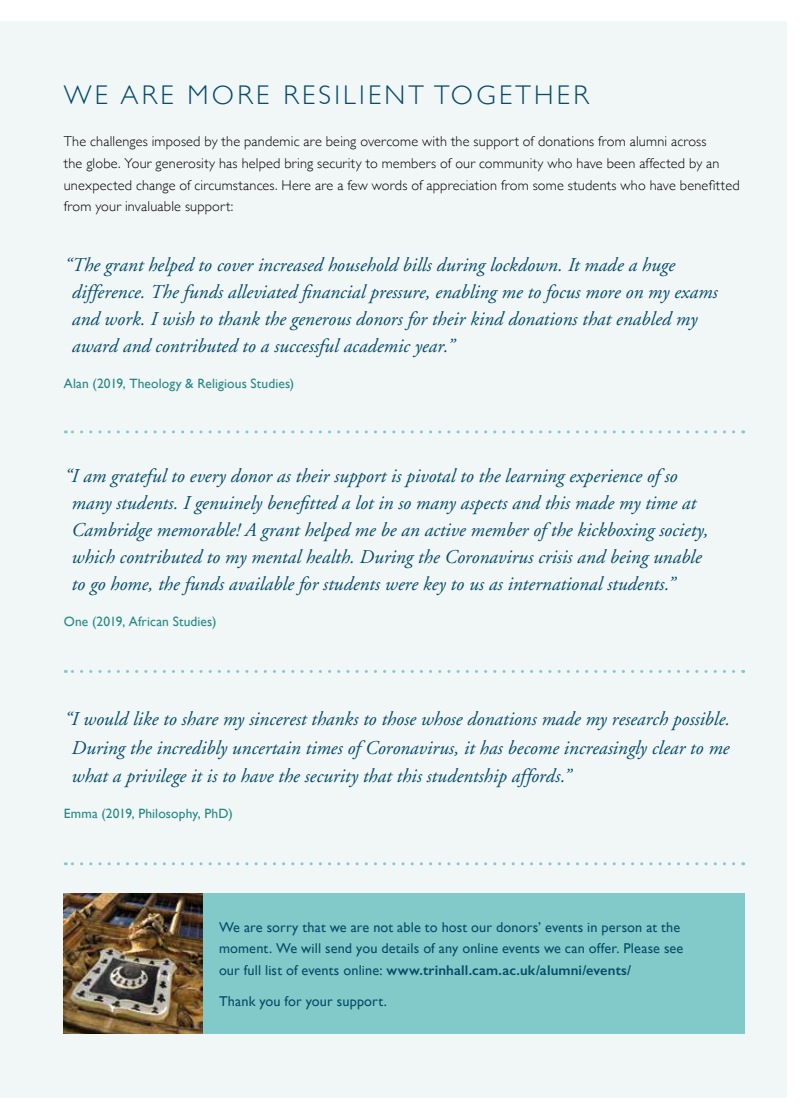
<style>
.page{position:relative;width:808px;height:1119px;background:#fff}
.page>*{position:absolute;margin:0;border:0;box-sizing:border-box;transform-origin:0 0}
.t1{font:300 27px "Gill Sans";letter-spacing:.12em;color:#064c69}
.t2{font:italic 19.5px/27px "Adobe Garamond";color:#064c69}
.t3{font:300 14.25px/21.8px "Gill Sans";letter-spacing:.015em;color:#000}
.t4{font:14.25px/21.8px "Gill Sans";letter-spacing:.01em;color:#064c69}
.t5{font:13.5px "Gill Sans";letter-spacing:.01em;color:#278884}
.s1{font-weight:600}
</style>
<div class="page">
<div style="left:0;top:21px;width:787px;height:1076px;background:#f1f7f7"></div>
<svg style="left:65px;top:430px;width:669px;height:3px"></svg>
<svg style="left:65px;top:670px;width:669px;height:3px"></svg>
<svg style="left:65px;top:862px;width:669px;height:3px"></svg>
<div style="left:202px;top:893px;width:542px;height:140px;background:#82cac9"></div>
<img style="left:64px;top:893px;width:138px;height:140px">
<h1 class="t1" style="left:64px;top:74px;width:527px">WE ARE MORE RESILIENT TOGETHER</h1>
<p class="t3" style="left:64px;top:130px;width:677px">The challenges imposed by the pandemic are being overcome with the support of donations from alumni across<br>the globe. Your generosity has helped bring security to members of our community who have been affected by an unexpected change of circumstances. Here are a few words of appreciation from some students who have benefitted from your invaluable support:</p>
<p class="t2" style="left:71px;top:252px;width:647px;text-indent:-7px">“The grant helped to cover increased household bills during lockdown. It made a huge difference. The funds alleviated financial pressure, enabling me to focus more on my exams and work. I wish to thank the generous donors for their kind donations that enabled my award and contributed to a successful academic year.”</p>
<p class="t5" style="left:64px;top:375px;width:232px">Alan (2019, Theology &amp; Religious Studies)</p>
<p class="t2" style="left:71px;top:463px;width:638px;text-indent:-7px">“I am grateful to every donor as their support is pivotal to the learning experience of so many students. I genuinely benefitted a lot in so many aspects and this made my time at Cambridge memorable! A grant helped me be an active member of the kickboxing society, which contributed to my mental health. During the Coronavirus crisis and being unable to go home, the funds available for students were key to us as international students.”</p>
<p class="t5" style="left:64px;top:614px;width:154px">One (2019, African Studies)</p>
<p class="t2" style="left:71px;top:705px;width:660px;line-height:28.5px;text-align:justify;text-indent:-7px">“I would like to share my sincerest thanks to those whose donations made my research possible.<br>During the incredibly uncertain times of Coronavirus, it has become increasingly clear to me what a privilege it is to have the security that this studentship affords.”</p>
<p class="t5" style="left:64px;top:805px;width:170px">Emma (2019, Philosophy, PhD)</p>
<p class="t4" style="left:219px;top:915px;width:466px">We are sorry that we are not able to host our donors’ events in person at the moment. We will send you details of any online events we can offer. Please see our full list of events online: <span class="s1">www.trinhall.cam.ac.uk/alumni/events/</span></p>
<p class="t4" style="left:219px;top:989px;width:169px">Thank you for your support.</p>
</div>
